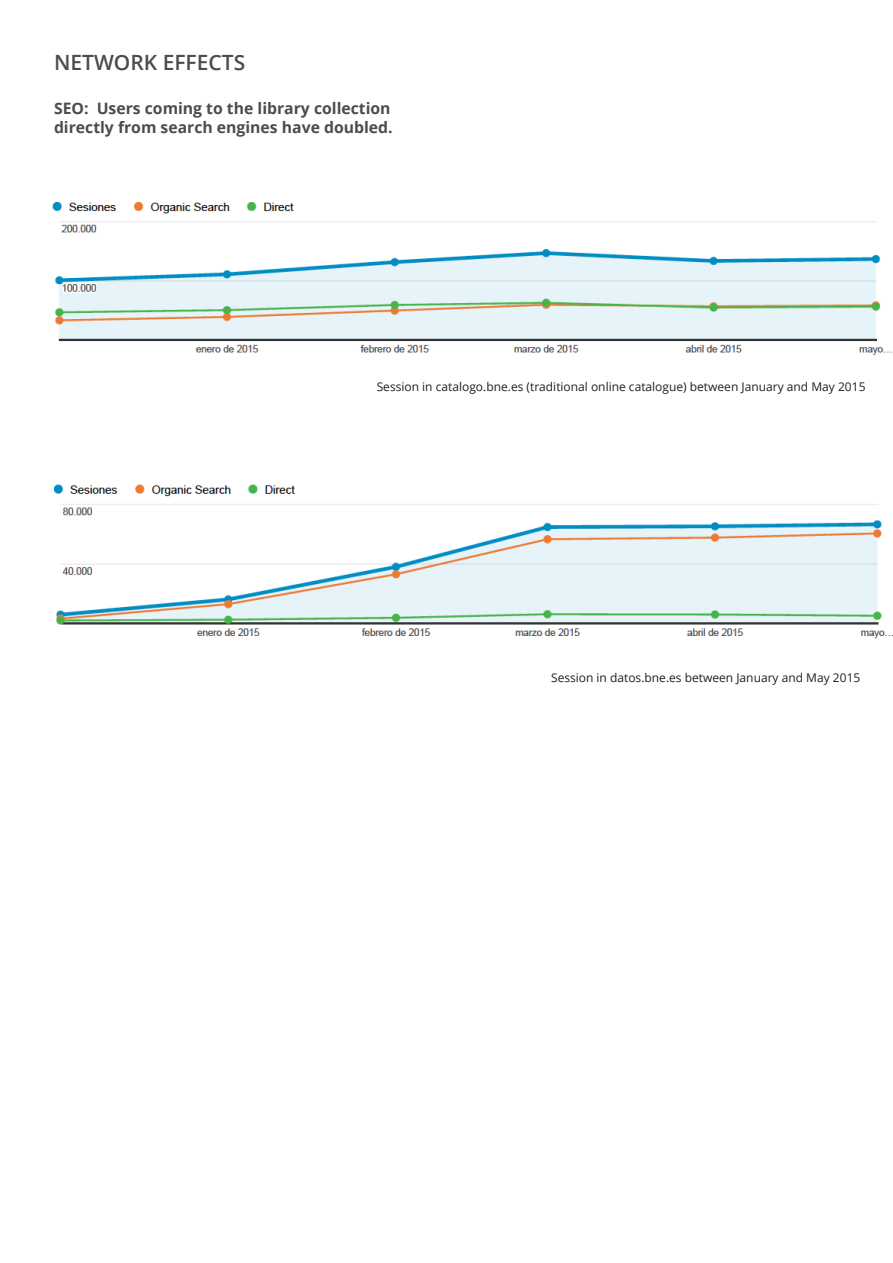
<style>
.page{position:relative;width:893px;height:1263px;background:#fff}
.page>*{position:absolute;margin:0;border:0;box-sizing:border-box;transform-origin:0 0}
.t1{font:600 21px "Open Sans";color:#4b4c4d}
.t2{font:700 15.75px/18.9px "Open Sans";color:#4b4c4d}
.t3{font:12px "Open Sans";color:#231f20}
</style>
<div class="page">
<img style="left:53px;top:484px;width:840px;height:155px">
<img style="left:52px;top:202px;width:841px;height:153px">
<p class="t1" style="left:54px;top:48px;width:193px">NETWORK EFFECTS</p>
<p class="t2" style="left:54px;top:99px;width:340px">SEO: Users coming to the library collection directly from search engines have doubled.</p>
<p class="t3" style="left:377px;top:378px;width:490px">Session in catalogo.bne.es (traditional online catalogue) between January and May 2015</p>
<p class="t3" style="left:551px;top:669px;width:311px">Session in datos.bne.es between January and May 2015</p>
</div>
